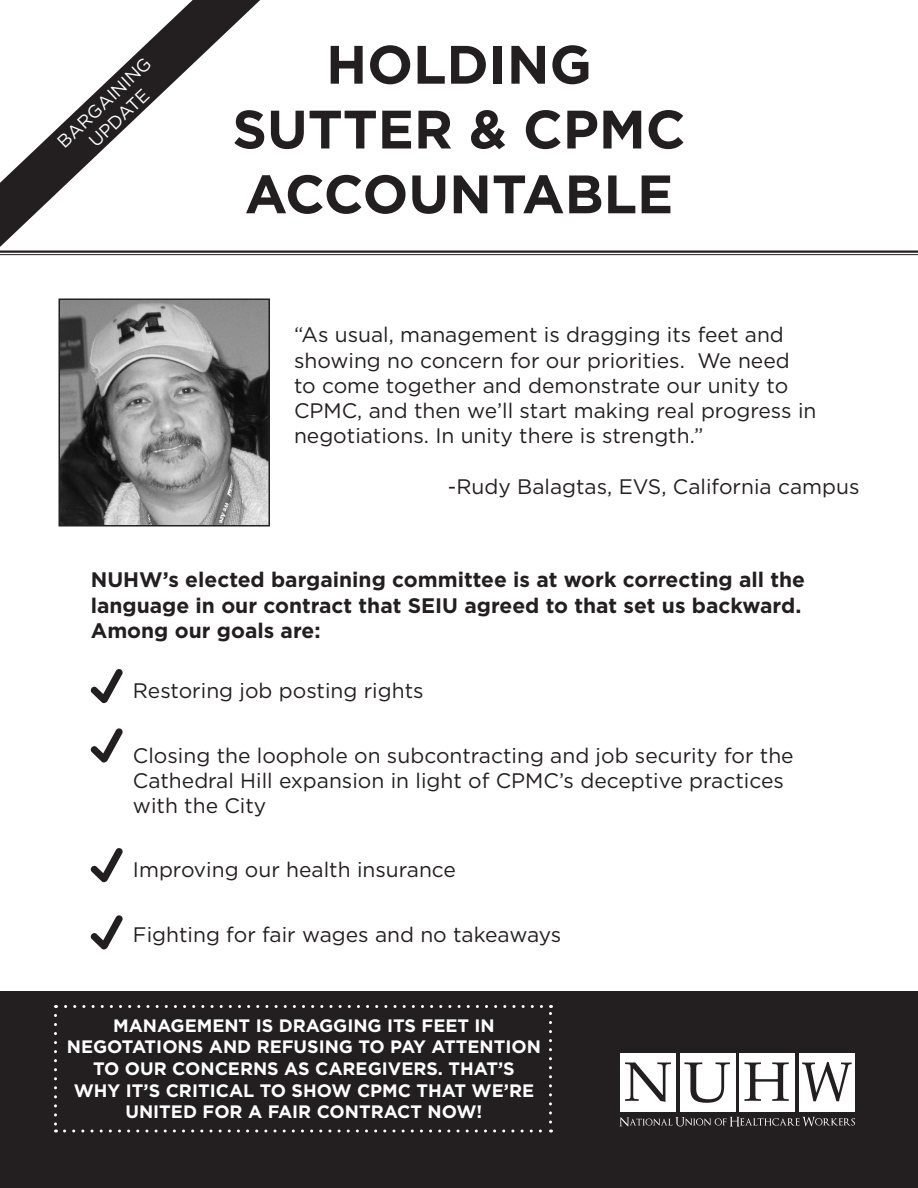
<style>
.page{position:relative;width:918px;height:1188px;background:#fff}
.page>*{position:absolute;margin:0;border:0;box-sizing:border-box;transform-origin:0 0}
.t1{font:700 54px/64.8px "Gotham";color:#231f20}
.t2{font:21px/25.2px "Gotham";color:#231f20}
.t3{font:700 21px/25.2px "Gotham";color:#231f20}
.t4{font:700 18px/21.6px "Gotham";color:#fff;text-align:center}
.t5{font:18px/21.6px "Gotham";color:#fff;text-align:center}
</style>
<div class="page">
<svg style="left:0;top:0;width:260px;height:247px"></svg>
<img style="left:61px;top:301px;width:206px;height:222px">
<div style="left:58px;top:298px;width:212px;height:228px;border:2px solid #231f20"></div>
<hr style="left:0;top:250px;width:918px;height:3px;background:#231f20">
<hr style="left:0;top:254px;width:918px;height:1px;background:#231f20">
<svg style="left:90px;top:669px;width:33px;height:34px"></svg>
<svg style="left:90px;top:728px;width:33px;height:35px"></svg>
<svg style="left:90px;top:848px;width:33px;height:34px"></svg>
<svg style="left:90px;top:915px;width:33px;height:35px"></svg>
<div style="left:0;top:992px;width:918px;height:196px;background:#231f20"></div>
<svg style="left:54px;top:1015px;width:3px;height:117px"></svg>
<svg style="left:64px;top:1130px;width:487px;height:2px"></svg>
<svg style="left:549px;top:1005px;width:3px;height:117px"></svg>
<svg style="left:56px;top:1005px;width:486px;height:3px"></svg>
<svg style="left:620px;top:1117px;width:235px;height:9px"></svg>
<div style="left:799px;top:1053px;width:56px;height:59px;background:#fff"></div>
<div style="left:739px;top:1053px;width:56px;height:59px;background:#fff"></div>
<div style="left:680px;top:1053px;width:56px;height:59px;background:#fff"></div>
<div style="left:620px;top:1053px;width:56px;height:59px;background:#fff"></div>
<svg style="left:625px;top:1062px;width:46px;height:40px"></svg>
<svg style="left:684px;top:1062px;width:46px;height:41px"></svg>
<svg style="left:744px;top:1062px;width:45px;height:39px"></svg>
<svg style="left:802px;top:1062px;width:50px;height:39px"></svg>
<p class="t5" style="left:53px;top:136px;width:123px;rotate:-44deg">BARGAINING<br>UPDATE</p>
<p class="t1" style="left:326px;top:31px;width:267px">HOLDING</p>
<p class="t1" style="left:232px;top:96px;width:455px">SUTTER &amp; CPMC<br>ACCOUNTABLE</p>
<p class="t2" style="left:294px;top:322px;width:524px">“As usual, management is dragging its feet and showing no concern for our priorities. We need to come together and demonstrate our unity to CPMC, and then we’ll start making real progress in negotiations. In unity there is strength.”</p>
<p class="t2" style="left:448px;top:473px;width:413px">-Rudy Balagtas, EVS, California campus</p>
<p class="t3" style="left:91px;top:567px;width:716px">NUHW’s elected bargaining committee is at work correcting all the language in our contract that SEIU agreed to that set us backward.<br>Among our goals are:</p>
<p class="t2" style="left:133px;top:678px;width:292px">Restoring job posting rights</p>
<p class="t2" style="left:133px;top:743px;width:662px">Closing the loophole on subcontracting and job security for the<br>Cathedral Hill expansion in light of CPMC’s deceptive practices with the City</p>
<p class="t2" style="left:133px;top:857px;width:325px">Improving our health insurance</p>
<p class="t2" style="left:133px;top:921px;width:430px">Fighting for fair wages and no takeaways</p>
<p class="t4" style="left:67px;top:1014px;width:476px">MANAGEMENT IS DRAGGING ITS FEET IN NEGOTATIONS AND REFUSING TO PAY ATTENTION TO OUR CONCERNS AS CAREGIVERS. THAT’S<br>WHY IT’S CRITICAL TO SHOW CPMC THAT WE’RE UNITED FOR A FAIR CONTRACT NOW!</p>
</div>
